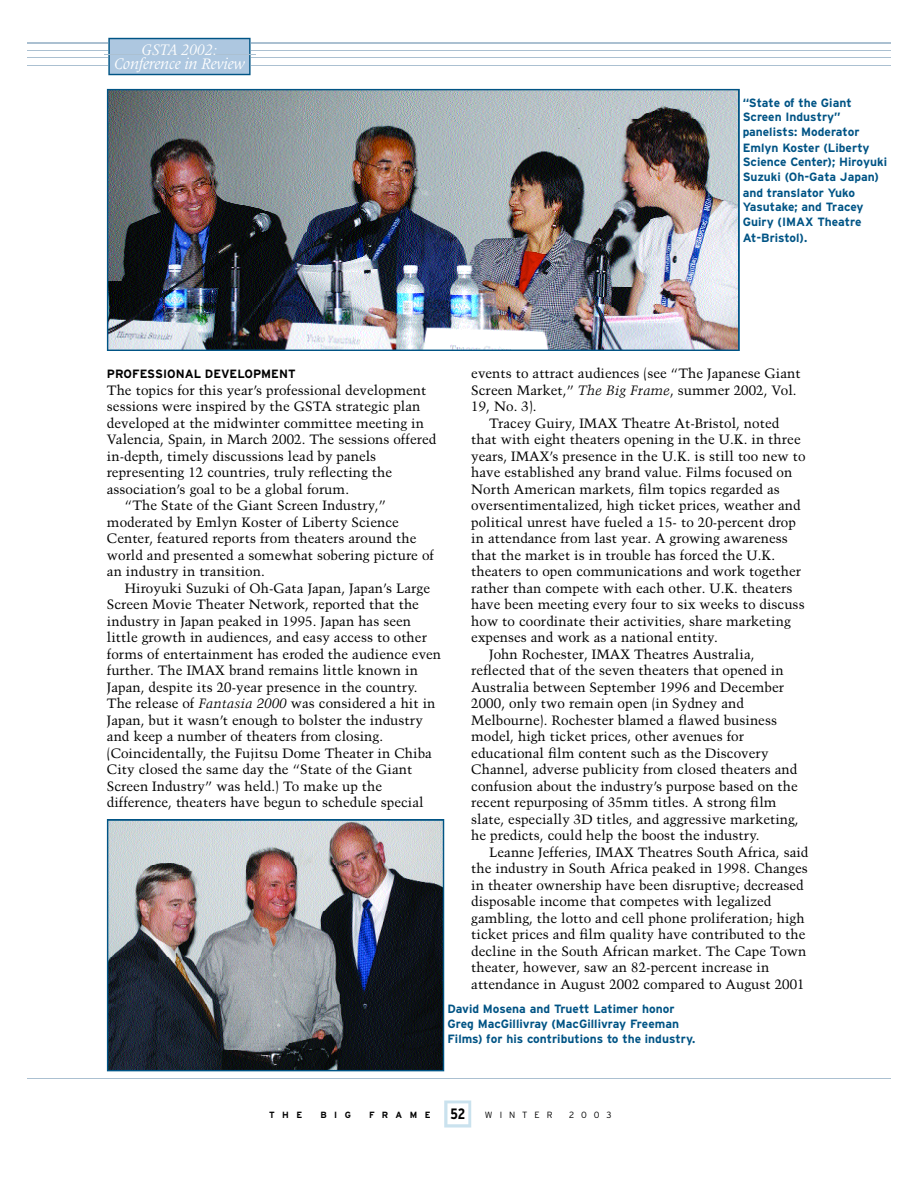
<style>
.page{position:relative;width:918px;height:1188px;background:#fff}
.page>*{position:absolute;margin:0;border:0;box-sizing:border-box;transform-origin:0 0}
.t1{font:italic 16.5px/14.4px "Latin 725 BT";letter-spacing:-.01em;color:#fff;text-align:center}
.t2{font:700 condensed 15px "Interstate";color:#000}
.t3{font:13.5px "Trump Mediaeval";color:#000}
.t4{font:700 12px/15px "Interstate";color:#005485}
.t5{font:700 12px "Interstate";color:#000}
.t6{font:700 9px "Interstate";letter-spacing:.815em;color:#000}
.t7{font:300 9px "Interstate";letter-spacing:.775em;color:#000}
.s1{font-style:italic}
</style>
<div class="page">
<hr style="left:27px;top:58px;width:864px;height:1px;background:#abc0d1">
<hr style="left:27px;top:65px;width:864px;height:1px;background:#abc0d1">
<hr style="left:27px;top:42px;width:864px;height:2px;background:#abc0d1">
<hr style="left:27px;top:50px;width:864px;height:1px;background:#abc0d1">
<svg style="left:444px;top:1101px;width:27px;height:27px"></svg>
<hr style="left:27px;top:1079px;width:864px;height:1px;background:#abc0d1">
<svg style="left:108px;top:38px;width:143px;height:37px;background:#9ebdd8"></svg>
<hr style="left:104px;top:54px;width:152px;height:1px;background:#abc0d1">
<img style="left:107px;top:819px;width:337px;height:252px">
<img style="left:107px;top:89px;width:633px;height:262px">
<p class="t1" style="left:114px;top:43px;width:132px">GSTA 2002:<br>Conference in Review</p>
<p class="t4" style="left:743px;top:95px;width:146px">“State of the Giant<br>Screen Industry” panelists: Moderator<br>Emlyn Koster (Liberty<br>Science Center); Hiroyuki<br>Suzuki (Oh-Gata Japan) and translator Yuko<br>Yasutake; and Tracey<br>Guiry (IMAX Theatre<br>At-Bristol).</p>
<p class="t5" style="left:107px;top:369px;width:190px">PROFESSIONAL DEVELOPMENT</p>
<p class="t3" style="left:107px;top:384px;width:321px">The topics for this year’s professional development</p>
<p class="t3" style="left:107px;top:401px;width:315px">sessions were inspired by the GSTA strategic plan</p>
<p class="t3" style="left:107px;top:417px;width:319px">developed at the midwinter committee meeting in</p>
<p class="t3" style="left:107px;top:434px;width:331px">Valencia, Spain, in March 2002. The sessions offered</p>
<p class="t3" style="left:107px;top:450px;width:271px">in-depth, timely discussions lead by panels</p>
<p class="t3" style="left:107px;top:467px;width:287px">representing 12 countries, truly reflecting the</p>
<p class="t3" style="left:107px;top:483px;width:244px">association’s goal to be a global forum.</p>
<p class="t3" style="left:125px;top:500px;width:263px">“The State of the Giant Screen Industry,”</p>
<p class="t3" style="left:107px;top:516px;width:293px">moderated by Emlyn Koster of Liberty Science</p>
<p class="t3" style="left:107px;top:533px;width:311px">Center, featured reports from theaters around the</p>
<p class="t3" style="left:107px;top:549px;width:329px">world and presented a somewhat sobering picture of</p>
<p class="t3" style="left:107px;top:566px;width:159px">an industry in transition.</p>
<p class="t3" style="left:125px;top:582px;width:307px">Hiroyuki Suzuki of Oh-Gata Japan, Japan’s Large</p>
<p class="t3" style="left:107px;top:599px;width:314px">Screen Movie Theater Network, reported that the</p>
<p class="t3" style="left:107px;top:615px;width:306px">industry in Japan peaked in 1995. Japan has seen</p>
<p class="t3" style="left:107px;top:632px;width:322px">little growth in audiences, and easy access to other</p>
<p class="t3" style="left:107px;top:648px;width:336px">forms of entertainment has eroded the audience even</p>
<p class="t3" style="left:107px;top:665px;width:313px">further. The IMAX brand remains little known in</p>
<p class="t3" style="left:107px;top:681px;width:312px">Japan, despite its 20-year presence in the country.</p>
<p class="t3" style="left:107px;top:698px;width:330px">The release of <span class="s1">Fantasia 2000</span> was considered a hit in</p>
<p class="t3" style="left:107px;top:714px;width:318px">Japan, but it wasn’t enough to bolster the industry</p>
<p class="t3" style="left:107px;top:731px;width:278px">and keep a number of theaters from closing.</p>
<p class="t3" style="left:107px;top:747px;width:327px">(Coincidentally, the Fujitsu Dome Theater in Chiba</p>
<p class="t3" style="left:107px;top:764px;width:307px">City closed the same day the “State of the Giant</p>
<p class="t3" style="left:107px;top:780px;width:277px">Screen Industry” was held.) To make up the</p>
<p class="t3" style="left:107px;top:797px;width:318px">difference, theaters have begun to schedule special</p>
<p class="t3" style="left:471px;top:368px;width:331px">events to attract audiences (see “The Japanese Giant</p>
<p class="t3" style="left:471px;top:384px;width:327px">Screen Market,” <span class="s1">The Big Frame</span>, summer 2002, Vol.</p>
<p class="t3" style="left:471px;top:401px;width:67px">19, No. 3).</p>
<p class="t3" style="left:489px;top:417px;width:292px">Tracey Guiry, IMAX Theatre At-Bristol, noted</p>
<p class="t3" style="left:471px;top:434px;width:331px">that with eight theaters opening in the U.K. in three</p>
<p class="t3" style="left:471px;top:450px;width:336px">years, IMAX’s presence in the U.K. is still too new to</p>
<p class="t3" style="left:471px;top:467px;width:323px">have established any brand value. Films focused on</p>
<p class="t3" style="left:471px;top:483px;width:310px">North American markets, film topics regarded as</p>
<p class="t3" style="left:471px;top:500px;width:331px">oversentimentalized, high ticket prices, weather and</p>
<p class="t3" style="left:471px;top:516px;width:326px">political unrest have fueled a 15- to 20-percent drop</p>
<p class="t3" style="left:471px;top:533px;width:318px">in attendance from last year. A growing awareness</p>
<p class="t3" style="left:471px;top:549px;width:305px">that the market is in trouble has forced the U.K.</p>
<p class="t3" style="left:471px;top:566px;width:331px">theaters to open communications and work together</p>
<p class="t3" style="left:471px;top:582px;width:323px">rather than compete with each other. U.K. theaters</p>
<p class="t3" style="left:471px;top:599px;width:335px">have been meeting every four to six weeks to discuss</p>
<p class="t3" style="left:471px;top:615px;width:321px">how to coordinate their activities, share marketing</p>
<p class="t3" style="left:471px;top:632px;width:248px">expenses and work as a national entity.</p>
<p class="t3" style="left:489px;top:648px;width:267px">John Rochester, IMAX Theatres Australia,</p>
<p class="t3" style="left:471px;top:665px;width:314px">reflected that of the seven theaters that opened in</p>
<p class="t3" style="left:471px;top:681px;width:314px">Australia between September 1996 and December</p>
<p class="t3" style="left:471px;top:698px;width:274px">2000, only two remain open (in Sydney and</p>
<p class="t3" style="left:471px;top:714px;width:307px">Melbourne). Rochester blamed a flawed business</p>
<p class="t3" style="left:471px;top:731px;width:274px">model, high ticket prices, other avenues for</p>
<p class="t3" style="left:471px;top:747px;width:299px">educational film content such as the Discovery</p>
<p class="t3" style="left:471px;top:764px;width:328px">Channel, adverse publicity from closed theaters and</p>
<p class="t3" style="left:471px;top:780px;width:328px">confusion about the industry’s purpose based on the</p>
<p class="t3" style="left:471px;top:797px;width:307px">recent repurposing of 35mm titles. A strong film</p>
<p class="t3" style="left:471px;top:813px;width:329px">slate, especially 3D titles, and aggressive marketing,</p>
<p class="t3" style="left:471px;top:830px;width:290px">he predicts, could help the boost the industry.</p>
<p class="t3" style="left:489px;top:846px;width:321px">Leanne Jefferies, IMAX Theatres South Africa, said</p>
<p class="t3" style="left:471px;top:863px;width:338px">the industry in South Africa peaked in 1998. Changes</p>
<p class="t3" style="left:471px;top:879px;width:334px">in theater ownership have been disruptive; decreased</p>
<p class="t3" style="left:471px;top:896px;width:302px">disposable income that competes with legalized</p>
<p class="t3" style="left:471px;top:912px;width:335px">gambling, the lotto and cell phone proliferation; high</p>
<p class="t3" style="left:471px;top:929px;width:336px">ticket prices and film quality have contributed to the</p>
<p class="t3" style="left:471px;top:945px;width:337px">decline in the South African market. The Cape Town</p>
<p class="t3" style="left:471px;top:962px;width:300px">theater, however, saw an 82-percent increase in</p>
<p class="t3" style="left:471px;top:978px;width:335px">attendance in August 2002 compared to August 2001</p>
<p class="t4" style="left:447px;top:1002px;width:250px">David Mosena and Truett Latimer honor<br>Greg MacGillivray (MacGillivray Freeman<br>Films) for his contributions to the industry.</p>
<p class="t6" style="left:269px;top:1111px;width:35px">THE</p>
<p class="t6" style="left:320px;top:1111px;width:32px">BIG</p>
<p class="t6" style="left:369px;top:1111px;width:63px">FRA M E</p>
<p class="t2" style="left:450px;top:1107px;width:17px">52</p>
<p class="t7" style="left:485px;top:1111px;width:69px">WINTER</p>
<p class="t7" style="left:569px;top:1111px;width:44px">20 03</p>
</div>
